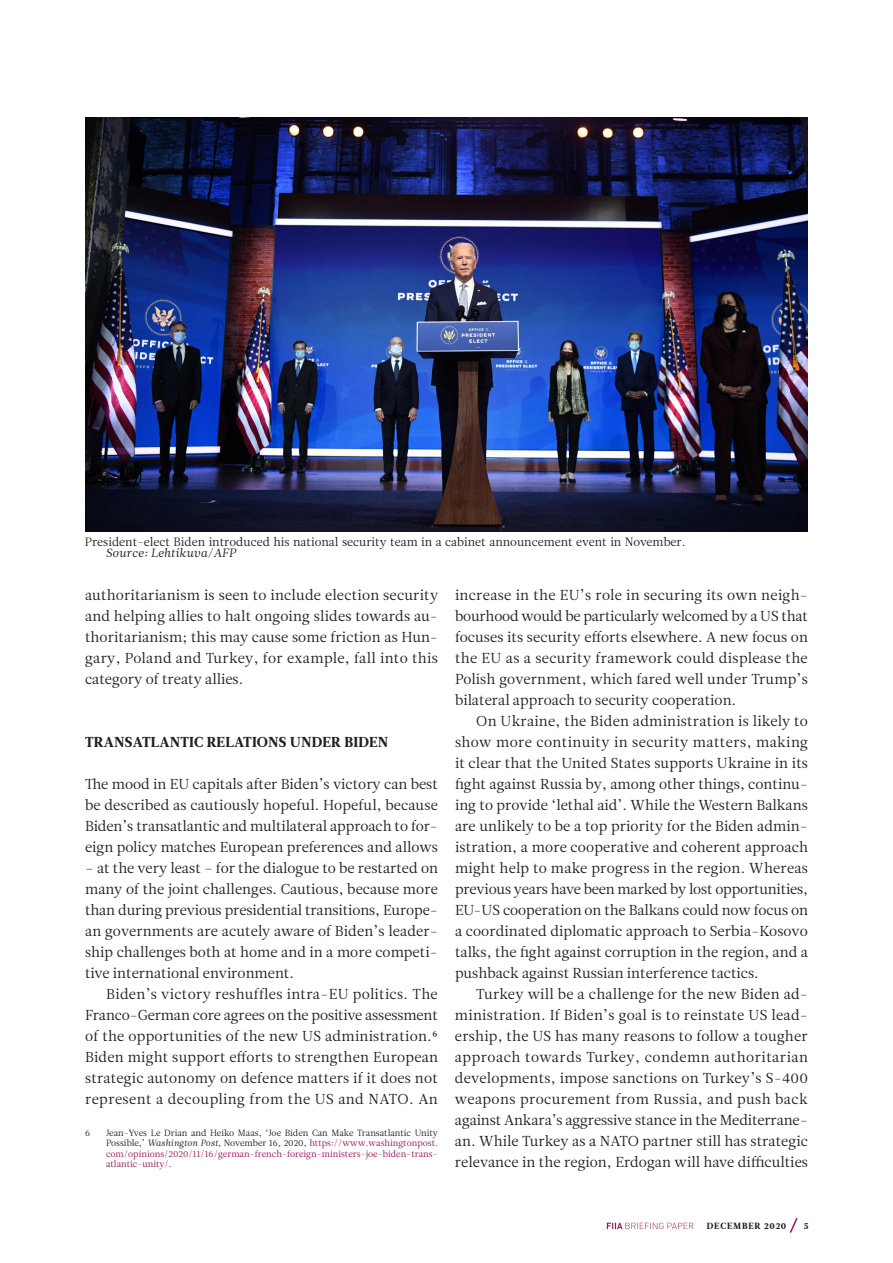
<style>
.page{position:relative;width:893px;height:1263px;background:#fff}
.page>*{position:absolute;margin:0;border:0;box-sizing:border-box;transform-origin:0 0}
.t1{font:14.4px/21px "Leitura News Roman 1";color:#231f20;text-align:justify}
.t2{font:14.4px "Leitura News Roman 4";letter-spacing:.015em;color:#231f20}
.t3{font:12px "Leitura News Roman 1";color:#231f20}
.t4{font:12px "Leitura News Italic 1";color:#231f20}
.t5{font:9px/10.5px "Leitura News Roman 1";color:#971758;text-align:justify}
.t6{font:9px "Leitura News Roman 4";letter-spacing:.095em;color:#231f20}
.t7{font:9px "Leitura News Roman 1";color:#231f20}
.s1{color:#231f20}
.s2{font-family:"Leitura News Italic 1";color:#231f20}
</style>
<div class="page">
<svg style="left:607px;top:1223px;width:86px;height:6px"></svg>
<img style="left:85px;top:117px;width:723px;height:414px">
<svg style="left:790px;top:1218px;width:8px;height:15px"></svg>
<p class="t3" style="left:85px;top:535px;width:602px">President-elect Biden introduced his national security team in a cabinet announcement event in November.</p>
<p class="t4" style="left:106px;top:546px;width:132px">Source: Lehtikuva/AFP</p>
<p class="t1" style="left:85px;top:585px;width:355px">authoritarianism is seen to include election security and helping allies to halt ongoing slides towards au&shy;thoritarianism; this may cause some friction as Hun&shy;gary, Poland and Turkey, for example, fall into this category of treaty allies.</p>
<p class="t1" style="left:455px;top:585px;width:354px">increase in the EU’s role in securing its own neigh&shy;bourhood would be particularly welcomed by a US that focuses its security eforts elsewhere. A new focus on the EU as a security framework could displease the Polish government, which fared well under Trump’s bilateral approach to security cooperation.</p>
<p class="t1" style="left:455px;top:711px;width:355px;text-indent:21px">On Ukraine, the Biden administration is likely to show more continuity in security matters, making it clear that the United States supports Ukraine in its fght against Russia by, among other things, continu&shy;ing to provide ‘lethal aid’. While the Western Balkans are unlikely to be a top priority for the Biden admin&shy;istration, a more cooperative and coherent approach might help to make progress in the region. Whereas previous years have been marked by lost opportunities, EU-US cooperation on the Balkans could now focus on a coordinated diplomatic approach to Serbia-Kosovo talks, the fght against corruption in the region, and a pushback against Russian interference tactics.</p>
<p class="t1" style="left:455px;top:984px;width:355px;text-indent:21px">Turkey will be a challenge for the new Biden ad&shy;ministration. If Biden’s goal is to reinstate US lead&shy;ership, the US has many reasons to follow a tougher approach towards Turkey, condemn authoritarian developments, impose sanctions on Turkey’s S-400 weapons procurement from Russia, and push back against Ankara’s aggressive stance in the Mediterrane&shy;an. While Turkey as a NATO partner still has strategic relevance in the region, Erdogan will have difculties</p>
<p class="t2" style="left:85px;top:733px;width:305px">TRANSATLANTIC RELATIONS UNDER BIDEN</p>
<p class="t1" style="left:85px;top:774px;width:354px">Te mood in EU capitals after Biden’s victory can best be described as cautiously hopeful. Hopeful, because Biden’s transatlantic and multilateral approach to for&shy;eign policy matches European preferences and allows</p>
<p class="t1" style="left:85px;top:858px;width:354px">– at the very least – for the dialogue to be restarted on many of the joint challenges. Cautious, because more than during previous presidential transitions, Europe&shy;an governments are acutely aware of Biden’s leader&shy;ship challenges both at home and in a more competi&shy;tive international environment.</p>
<p class="t1" style="left:85px;top:984px;width:355px;text-indent:21px">Biden’s victory reshuffles intra-EU politics. The Franco-German core agrees on the positive assessment of the opportunities of the new US administration.6<br>Biden might support eforts to strengthen European strategic autonomy on defence matters if it does not represent a decoupling from the US and NATO. An</p>
<p class="t5" style="left:106px;top:1127px;width:333px"><span class="s1">Jean-Yves Le Drian and Heiko Maas, ‘Joe Biden Can Make Transatlantic Unity Possible,’</span> <span class="s2">Washington Post</span><span class="s1">, November 16, 2020,</span> https://www.washingtonpost. com/opinions/2020/11/16/german-french-foreign-ministers-joe-biden-trans&shy;atlantic-unity/<span class="s1">.</span></p>
<p class="t7" style="left:85px;top:1127px;width:7px">6</p>
<p class="t6" style="left:707px;top:1220px;width:81px">DECEMBER 2020</p>
<p class="t6" style="left:804px;top:1220px;width:6px">5</p>
</div>
